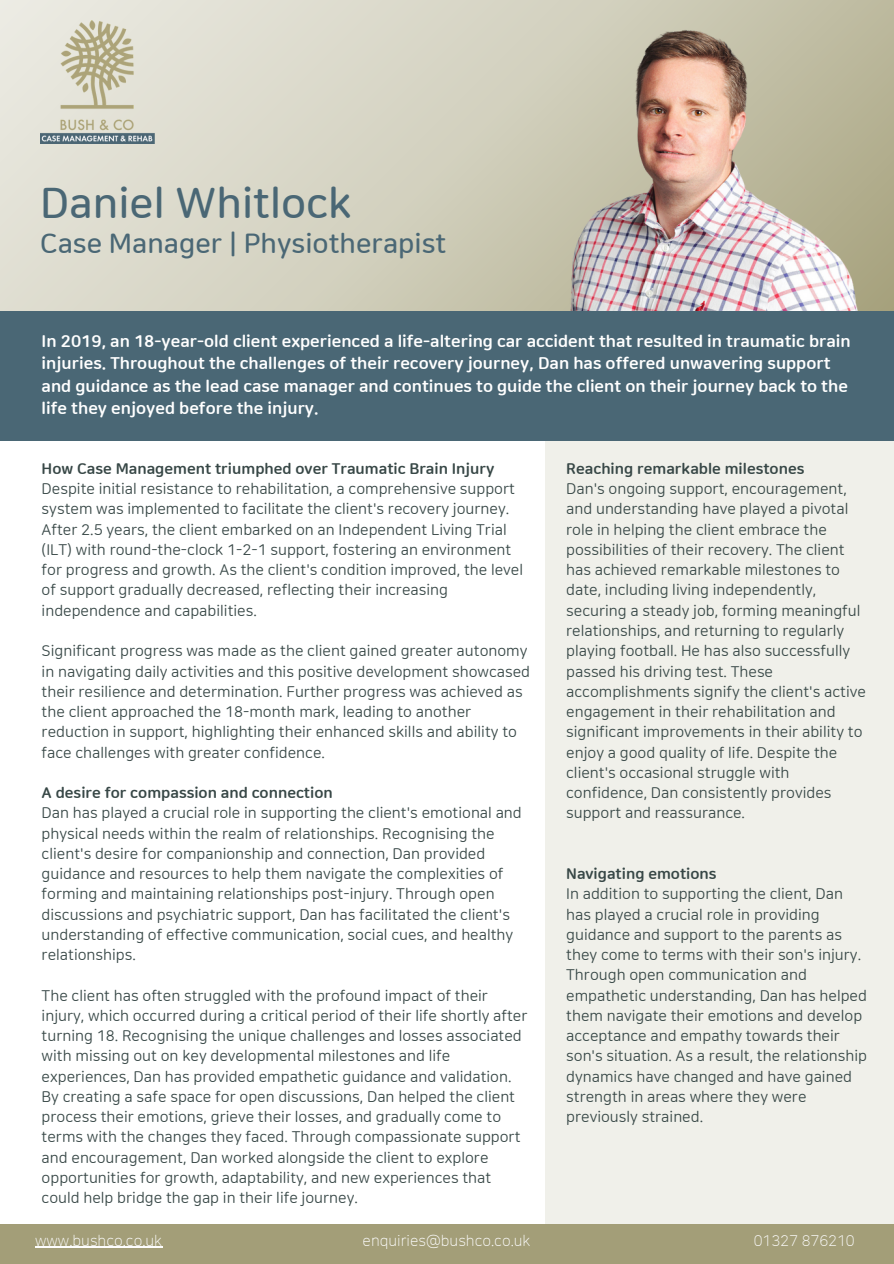
<style>
.page{position:relative;width:894px;height:1264px;background:#fff}
.page>*{position:absolute;margin:0;border:0;box-sizing:border-box;transform-origin:0 0}
.t1{font:42px "Nanum Square Round B";color:#4a6775}
.t2{font:27px "Nanum Square Round B";color:#4a6775}
.t3{font:16.5px/22.5px "Nanum Square Round EB";color:#fff}
.t4{font:15px/20.2px "Nanum Square Round R";color:#374746}
.t5{font:15px "Nanum Square Round EB";color:#374746}
.t6{font:15px "Nanum Square Round L";color:#fdfdfd}
</style>
<div class="page">
<div style="left:545px;top:429px;width:348px;height:821px;background:#f0f0ea"></div>
<div style="left:0;top:1223px;width:893px;height:40px;background:#a39e78"></div>
<div style="left:0;top:0;width:893px;height:311px;background:linear-gradient(to right,#e5e4da,#c2bfa6)"></div>
<img style="left:504px;top:16px;width:389px;height:295px">
<img style="left:40px;top:18px;width:115px;height:126px">
<div style="left:0;top:311px;width:893px;height:129px;background:#4a6775"></div>
<hr style="left:35px;top:1246px;width:127px;height:1px;background:#fdfdfd">
<p class="t1" style="left:40px;top:182px;width:313px">Daniel Whitlock</p>
<p class="t2" style="left:40px;top:230px;width:407px">Case Manager | Physiotherapist</p>
<p class="t3" style="left:42px;top:330px;width:810px">In 2019, an 18-year-old client experienced a life-altering car accident that resulted in traumatic brain injuries. Throughout the challenges of their recovery journey, Dan has offered unwavering support and guidance as the lead case manager and continues to guide the client on their journey back to the life they enjoyed before the injury.</p>
<h1 class="t5" style="left:42px;top:461px;width:454px">How Case Management triumphed over Traumatic Brain Injury</h1>
<h2 class="t4" style="left:42px;top:479px;width:483px">Despite initial resistance to rehabilitation, a comprehensive support system was implemented to facilitate the client's recovery journey.<br>After 2.5 years, the client embarked on an Independent Living Trial (ILT) with round-the-clock 1-2-1 support, fostering an environment for progress and growth. As the client's condition improved, the level of support gradually decreased, reflecting their increasing independence and capabilities.</h2>
<h3 class="t4" style="left:42px;top:641px;width:490px">Significant progress was made as the client gained greater autonomy in navigating daily activities and this positive development showcased their resilience and determination. Further progress was achieved as the client approached the 18-month mark, leading to another reduction in support, highlighting their enhanced skills and ability to face challenges with greater confidence.</h3>
<p class="t5" style="left:42px;top:785px;width:292px">A desire for compassion and connection</p>
<p class="t4" style="left:42px;top:803px;width:481px">Dan has played a crucial role in supporting the client's emotional and physical needs within the realm of relationships. Recognising the client's desire for companionship and connection, Dan provided guidance and resources to help them navigate the complexities of forming and maintaining relationships post-injury. Through open discussions and psychiatric support, Dan has facilitated the client's understanding of effective communication, social cues, and healthy relationships.</p>
<p class="t4" style="left:42px;top:986px;width:487px">The client has often struggled with the profound impact of their injury, which occurred during a critical period of their life shortly after turning 18. Recognising the unique challenges and losses associated with missing out on key developmental milestones and life experiences, Dan has provided empathetic guidance and validation.<br>By creating a safe space for open discussions, Dan helped the client process their emotions, grieve their losses, and gradually come to terms with the changes they faced. Through compassionate support and encouragement, Dan worked alongside the client to explore opportunities for growth, adaptability, and new experiences that could help bridge the gap in their life journey.</p>
<p class="t5" style="left:566px;top:461px;width:240px">Reaching remarkable milestones</p>
<p class="t4" style="left:566px;top:479px;width:301px">Dan's ongoing support, encouragement, and understanding have played a pivotal role in helping the client embrace the possibilities of their recovery. The client has achieved remarkable milestones to date, including living independently, securing a steady job, forming meaningful relationships, and returning to regularly playing football. He has also successfully passed his driving test. These accomplishments signify the client's active engagement in their rehabilitation and significant improvements in their ability to enjoy a good quality of life. Despite the client's occasional struggle with confidence, Dan consistently provides support and reassurance.</p>
<p class="t5" style="left:566px;top:866px;width:152px">Navigating emotions</p>
<p class="t4" style="left:566px;top:884px;width:302px">In addition to supporting the client, Dan has played a crucial role in providing guidance and support to the parents as they come to terms with their son's injury.<br>Through open communication and empathetic understanding, Dan has helped them navigate their emotions and develop acceptance and empathy towards their son's situation. As a result, the relationship dynamics have changed and have gained strength in areas where they were previously strained.</p>
<p class="t6" style="left:35px;top:1232px;width:129px">www.bushco.co.uk</p>
<p class="t6" style="left:362px;top:1232px;width:169px">enquiries@bushco.co.uk</p>
<p class="t6" style="left:753px;top:1232px;width:103px">01327 876210</p>
</div>
